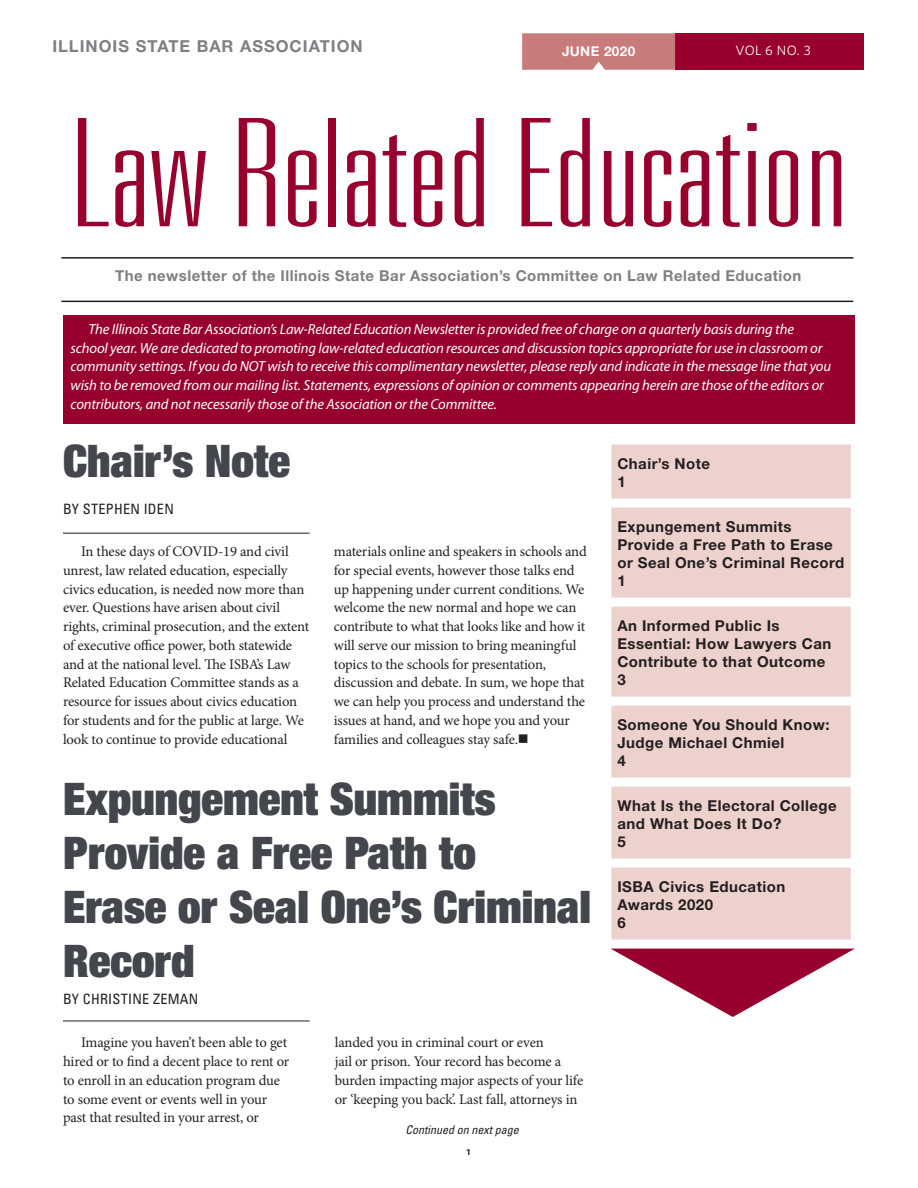
<style>
.page{position:relative;width:918px;height:1188px;background:#fff}
.page>*{position:absolute;margin:0;border:0;box-sizing:border-box;transform-origin:0 0}
.t1{font:100 ultra-condensed 150px "Univers LT Std";color:#98012d;scale:1.41 1}
.headline{font:900 condensed 45px/54px "Helvetica Neue LT Std";color:#43474d}
.t2{font:700 16.5px "Helvetica Neue LT Std";letter-spacing:.06em;color:#7e8083}
.t3{font:700 15px/18px "Helvetica Neue LT Std";letter-spacing:.03em;color:#231f20}
.t4{font:700 15px "Helvetica Neue LT Std";letter-spacing:.03em;color:#7e8083}
.body{font:14.7px/18.8px "Minion Pro";letter-spacing:-.015em;color:#231f20}
.body-copy{font:italic 14.7px/18.8px "Myriad Pro";letter-spacing:-.01em;color:#fff}
.byline{font:condensed 14.25px "Univers LT Std";letter-spacing:.02em;color:#231f20}
.Inside{font:700 13.5px "Helvetica Neue LT Std";letter-spacing:.03em;color:#fff}
.Inside-2{font:13.5px "Whitney";color:#fff}
.blurb{font:italic condensed 12px "Univers LT Std";color:#231f20}
.t5{font:700 9px "Myriad Pro";color:#231f20}
</style>
<div class="page">
<div style="left:675px;top:33px;width:189px;height:37px;background:#98012d"></div>
<div style="left:522px;top:33px;width:153px;height:37px;background:#c77b7b"></div>
<hr style="left:61px;top:257px;width:792px;height:2px;background:#231f20">
<hr style="left:61px;top:301px;width:792px;height:1px;background:#231f20">
<hr style="left:63px;top:533px;width:247px;height:1px;background:#231f20">
<div style="left:63px;top:316px;width:792px;height:108px;background:#98012d"></div>
<div style="left:611px;top:445px;width:240px;height:54px;background:#edd1cd"></div>
<div style="left:611px;top:508px;width:240px;height:90px;background:#edd1cd"></div>
<div style="left:611px;top:607px;width:240px;height:90px;background:#edd1cd"></div>
<div style="left:611px;top:706px;width:240px;height:72px;background:#edd1cd"></div>
<div style="left:611px;top:787px;width:240px;height:72px;background:#edd1cd"></div>
<div style="left:611px;top:868px;width:240px;height:72px;background:#edd1cd"></div>
<svg style="left:611px;top:949px;width:243px;height:68px"></svg>
<hr style="left:63px;top:1021px;width:247px;height:1px;background:#231f20">
<p class="t2" style="left:52px;top:36px;width:312px">ILLINOIS STATE BAR ASSOCIATION</p>
<p class="Inside" style="left:562px;top:43px;width:75px">JUNE 2020</p>
<p class="Inside-2" style="left:735px;top:42px;width:77px">VOL 6 NO. 3</p>
<h1 class="t1" style="left:71px;top:97px;width:553px">Law Related Education</h1>
<p class="t4" style="left:115px;top:266px;width:688px">The newsletter of the Illinois State Bar Association’s Committee on Law Related Education</p>
<p class="body-copy" style="left:70px;top:319px;width:762px;text-indent:18px">The Illinois State Bar Association’s Law-Related Education Newsletter is provided free of charge on a quarterly basis during the school year. We are dedicated to promoting law-related education resources and discussion topics appropriate for use in classroom or community settings. If you do NOT wish to receive this complimentary newsletter, please reply and indicate in the message line that you wish to be removed from our mailing list. Statements, expressions of opinion or comments appearing herein are those of the editors or contributors, and not necessarily those of the Association or the Committee.</p>
<p class="headline" style="left:63px;top:433px;width:228px">Chair’s Note</p>
<p class="byline" style="left:63px;top:500px;width:112px">BY STEPHEN IDEN</p>
<p class="body" style="left:63px;top:542px;width:248px;text-indent:18px">In these days of COVID-19 and civil unrest, law related education, especially civics education, is needed now more than ever. Questions have arisen about civil rights, criminal prosecution, and the extent of executive office power, both statewide and at the national level. The ISBA’s Law Related Education Committee stands as a resource for issues about civics education for students and for the public at large. We look to continue to provide educational</p>
<p class="body" style="left:334px;top:542px;width:254px">materials online and speakers in schools and for special events, however those talks end up happening under current conditions. We welcome the new normal and hope we can contribute to what that looks like and how it will serve our mission to bring meaningful topics to the schools for presentation, discussion and debate. In sum, we hope that we can help you process and understand the issues at hand, and we hope you and your families and colleagues stay safe.■</p>
<p class="headline" style="left:63px;top:771px;width:529px">Expungement Summits<br>Provide a Free Path to<br>Erase or Seal One’s Criminal<br>Record</p>
<p class="byline" style="left:63px;top:990px;width:137px">BY CHRISTINE ZEMAN</p>
<p class="body" style="left:63px;top:1033px;width:228px;text-indent:18px">Imagine you haven’t been able to get hired or to find a decent place to rent or to enroll in an education program due to some event or events well in your past that resulted in your arrest, or</p>
<p class="body" style="left:335px;top:1033px;width:250px">landed you in criminal court or even<br>jail or prison. Your record has become a burden impacting major aspects of your life or ‘keeping you back’. Last fall, attorneys in</p>
<p class="blurb" style="left:405px;top:1122px;width:115px">Continued on next page</p>
<p class="t5" style="left:466px;top:1146px;width:6px">1</p>
<p class="t3" style="left:617px;top:454px;width:94px">Chair’s Note<br>1</p>
<p class="t3" style="left:617px;top:517px;width:228px">Expungement Summits<br>Provide a Free Path to Erase or Seal One’s Criminal Record<br>1</p>
<p class="t3" style="left:617px;top:616px;width:216px">An Informed Public Is<br>Essential: How Lawyers Can<br>Contribute to that Outcome<br>3</p>
<p class="t3" style="left:617px;top:715px;width:214px">Someone You Should Know:<br>Judge Michael Chmiel<br>4</p>
<p class="t3" style="left:617px;top:796px;width:221px">What Is the Electoral College and What Does It Do?<br>5</p>
<p class="t3" style="left:617px;top:877px;width:169px">ISBA Civics Education<br>Awards 2020<br>6</p>
</div>
